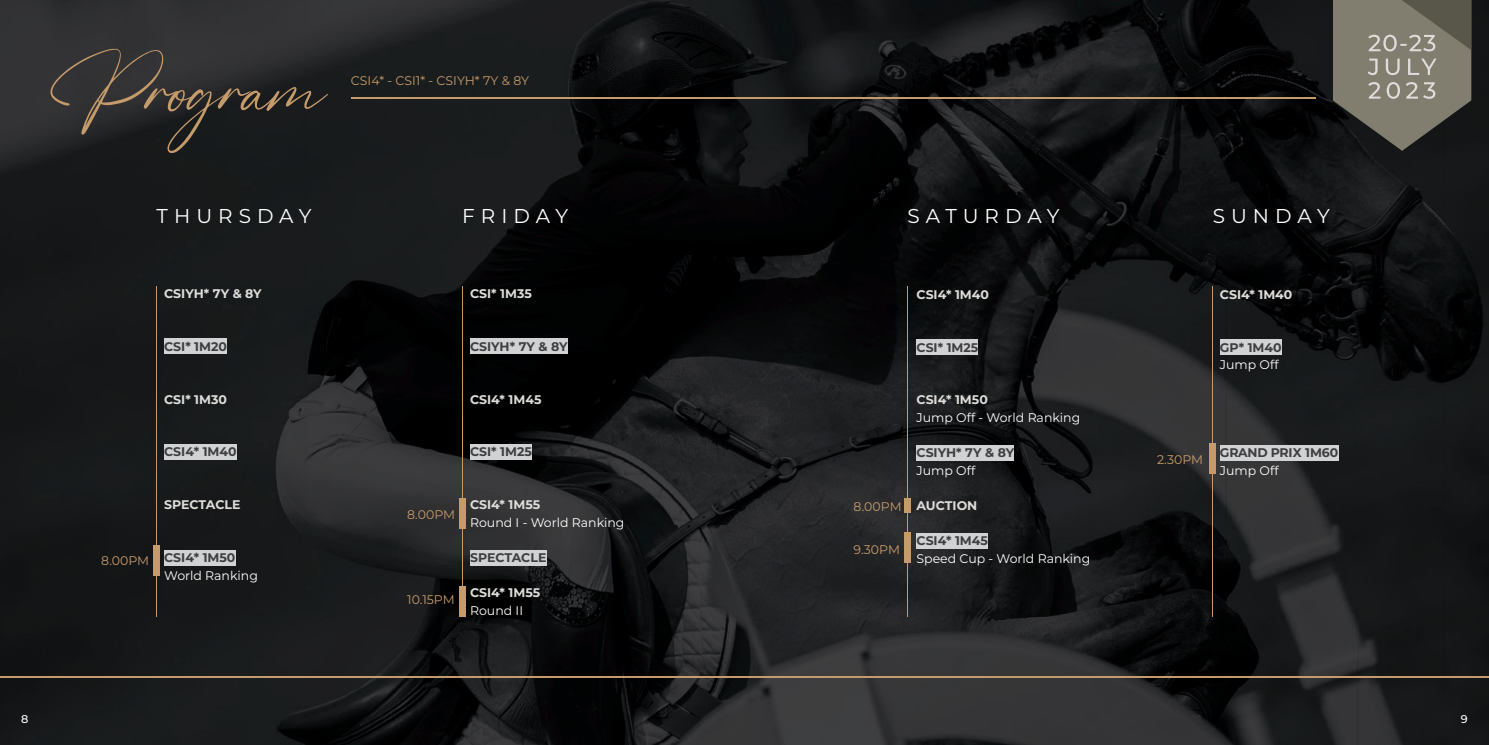
<style>
.page{position:relative;width:1489px;height:745px;background:#fff}
.page>*{position:absolute;margin:0;border:0;box-sizing:border-box;transform-origin:0 0}
.t1{font:107.25px "High Spirited";color:#c69b6b}
.t2{font:20px "Montserrat";letter-spacing:.3em;color:#fff}
.t3{font:12.5px "Montserrat";color:#fff}
.t4{font:700 12.5px "Montserrat";color:#dfddd9}
.t5{font:700 12.5px "Montserrat";color:#3e3e3f}
.t6{font:12.5px "Montserrat";color:#c69b6b}
.t7{font:700 12.5px "Montserrat";letter-spacing:-.02em;color:#3e3e3f}
.t8{font:500 11.25px "Montserrat";color:#fff}
</style>
<div class="page">
<img style="left:0;top:0;width:1357px;height:744px">
<img style="left:1445px;top:0;width:43px;height:744px">
<img style="left:1357px;top:151px;width:88px;height:593px">
<svg style="left:1332px;top:0;width:138px;height:151px;background:#6e6c61"></svg>
<div style="left:164px;top:338px;width:63px;height:16px;background:#d1d2d4"></div>
<div style="left:164px;top:444px;width:73px;height:15px;background:#d1d2d4"></div>
<div style="left:164px;top:549px;width:71px;height:16px;background:#d1d2d4"></div>
<div style="left:916px;top:339px;width:62px;height:15px;background:#d1d2d4"></div>
<div style="left:916px;top:444px;width:98px;height:16px;background:#d1d2d4"></div>
<div style="left:916px;top:532px;width:71px;height:16px;background:#d1d2d4"></div>
<div style="left:1219px;top:339px;width:62px;height:15px;background:#d1d2d4"></div>
<div style="left:1219px;top:444px;width:119px;height:16px;background:#d1d2d4"></div>
<div style="left:470px;top:338px;width:97px;height:16px;background:#d1d2d4"></div>
<div style="left:470px;top:444px;width:62px;height:15px;background:#d1d2d4"></div>
<div style="left:470px;top:549px;width:76px;height:16px;background:#d1d2d4"></div>
<hr style="left:156px;top:286px;width:1px;height:330px;background:#c69b6b">
<hr style="left:461px;top:286px;width:1px;height:330px;background:#c69b6b">
<hr style="left:906px;top:286px;width:1px;height:330px;background:#c69b6b">
<hr style="left:1212px;top:286px;width:1px;height:330px;background:#c69b6b">
<hr style="left:351px;top:97px;width:964px;height:2px;background:#c69b6b">
<hr style="left:0;top:676px;width:1488px;height:1px;background:#c69b6b">
<div style="left:153px;top:545px;width:7px;height:30px;background:#c69b6b"></div>
<div style="left:459px;top:585px;width:6px;height:31px;background:#c69b6b"></div>
<div style="left:459px;top:498px;width:6px;height:30px;background:#c69b6b"></div>
<div style="left:904px;top:498px;width:6px;height:14px;background:#c69b6b"></div>
<div style="left:904px;top:532px;width:6px;height:30px;background:#c69b6b"></div>
<div style="left:1208px;top:443px;width:7px;height:30px;background:#c69b6b"></div>
<h1 class="t1" style="left:46px;top:33px;width:279px">Program</h1>
<p class="t6" style="left:351px;top:72px;width:179px">CSI4* - CSI1* - CSIYH* 7Y &amp; 8Y</p>
<h2 class="t2" style="left:157px;top:202px;width:156px">THURSDAY</h2>
<h2 class="t2" style="left:462px;top:202px;width:107px">FRIDAY</h2>
<h2 class="t2" style="left:907px;top:202px;width:153px">SATURDAY</h2>
<h2 class="t2" style="left:1212px;top:202px;width:118px">SUNDAY</h2>
<p class="t4" style="left:164px;top:284px;width:99px">CSIYH* 7Y &amp; 8Y</p>
<p class="t5" style="left:164px;top:337px;width:64px">CSI* 1M20</p>
<p class="t4" style="left:164px;top:390px;width:64px">CSI* 1M30</p>
<p class="t5" style="left:164px;top:442px;width:74px">CSI4* 1M40</p>
<p class="t4" style="left:164px;top:495px;width:78px">SPECTACLE</p>
<p class="t6" style="left:101px;top:552px;width:49px">8.00PM</p>
<p class="t5" style="left:164px;top:548px;width:73px">CSI4* 1M50</p>
<p class="t3" style="left:164px;top:566px;width:95px">World Ranking</p>
<p class="t4" style="left:470px;top:284px;width:63px">CSI* 1M35</p>
<p class="t5" style="left:470px;top:337px;width:99px">CSIYH* 7Y &amp; 8Y</p>
<p class="t4" style="left:470px;top:390px;width:73px">CSI4* 1M45</p>
<p class="t5" style="left:470px;top:442px;width:63px">CSI* 1M25</p>
<p class="t6" style="left:407px;top:505px;width:49px">8.00PM</p>
<p class="t6" style="left:407px;top:591px;width:49px">10.15PM</p>
<p class="t4" style="left:470px;top:495px;width:72px">CSI4* 1M55</p>
<p class="t3" style="left:470px;top:513px;width:156px">Round I - World Ranking</p>
<p class="t5" style="left:470px;top:548px;width:78px">SPECTACLE</p>
<p class="t4" style="left:470px;top:583px;width:72px">CSI4* 1M55</p>
<p class="t3" style="left:470px;top:601px;width:55px">Round II</p>
<p class="t4" style="left:916px;top:285px;width:74px">CSI4* 1M40</p>
<p class="t5" style="left:916px;top:338px;width:63px">CSI* 1M25</p>
<p class="t6" style="left:853px;top:497px;width:49px">8.00PM</p>
<p class="t6" style="left:853px;top:540px;width:48px">9.30PM</p>
<p class="t4" style="left:916px;top:390px;width:73px">CSI4* 1M50</p>
<p class="t3" style="left:916px;top:408px;width:165px">Jump Off - World Ranking</p>
<p class="t5" style="left:916px;top:443px;width:99px">CSIYH* 7Y &amp; 8Y</p>
<p class="t3" style="left:916px;top:461px;width:60px">Jump Off</p>
<p class="t4" style="left:916px;top:496px;width:62px">AUCTION</p>
<p class="t5" style="left:916px;top:531px;width:73px">CSI4* 1M45</p>
<p class="t3" style="left:916px;top:549px;width:175px">Speed Cup - World Ranking</p>
<p class="t4" style="left:1219px;top:285px;width:74px">CSI4* 1M40</p>
<p class="t5" style="left:1219px;top:338px;width:63px">GP* 1M40</p>
<p class="t3" style="left:1219px;top:356px;width:60px">Jump Off</p>
<p class="t6" style="left:1156px;top:451px;width:48px">2.30PM</p>
<p class="t7" style="left:1219px;top:443px;width:120px">GRAND PRIX 1M60</p>
<p class="t3" style="left:1219px;top:461px;width:60px">Jump Off</p>
<p class="t8" style="left:21px;top:710px;width:9px">8</p>
<p class="t8" style="left:1460px;top:710px;width:8px">9</p>
</div>
